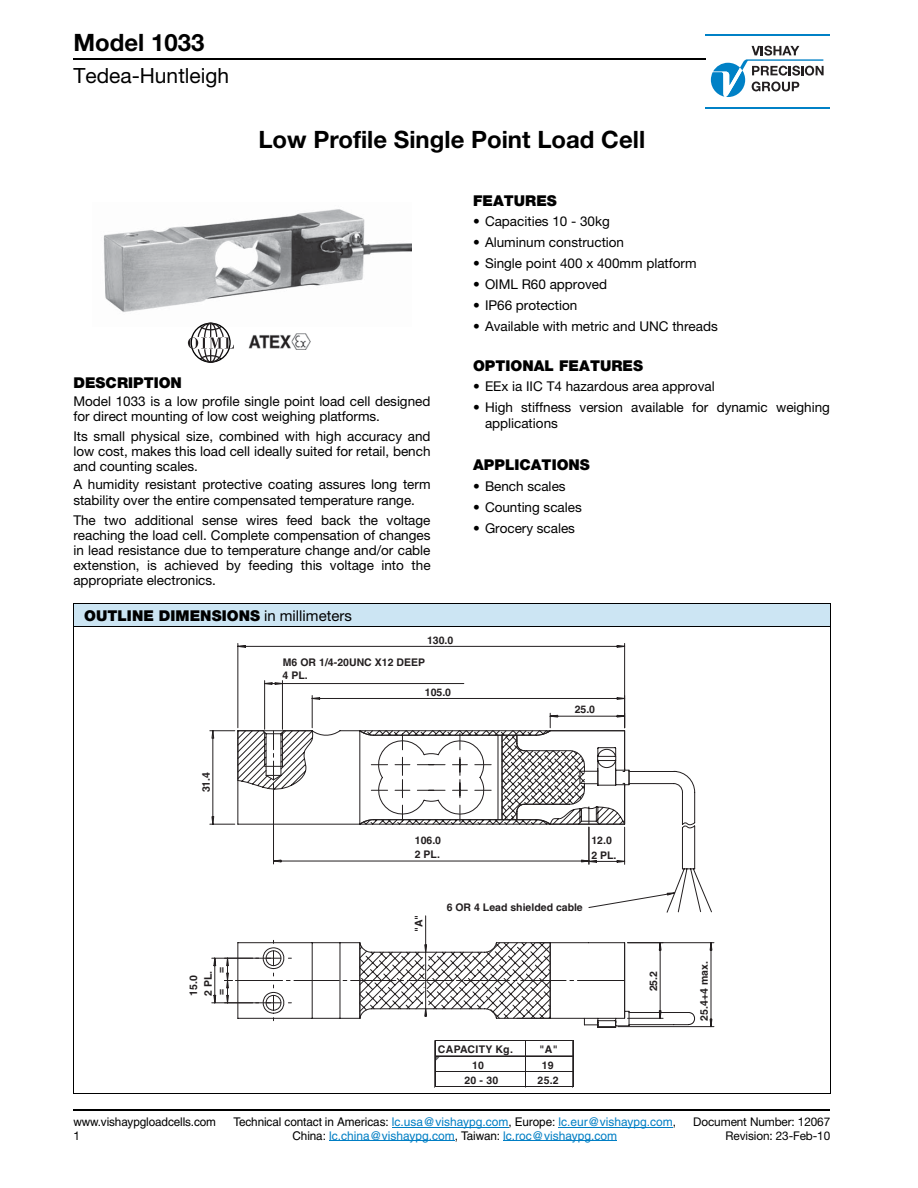
<style>
.page{position:relative;width:918px;height:1188px;background:#fff}
.page>*{position:absolute;margin:0;border:0;box-sizing:border-box;transform-origin:0 0}
.t1{font:700 24px "Helvetica Neue LT Std";color:#000}
.t2{font:21px "Helvetica Neue LT Std";color:#000}
.t3{font:900 15px "Helvetica Neue LT Std";letter-spacing:.005em;color:#000}
.t4{font:13.5px/15px "Helvetica Neue LT Std";color:#000}
.t5{font:12px "Helvetica";color:#007ec4}
.t6{font:12px "Helvetica Neue LT Std";letter-spacing:-.01em;color:#000}
.t7{font:12px "Helvetica";letter-spacing:-.01em;color:#000}
.t8{font:700 10.5px/13px "Helvetica";color:#231f20}
.t9{font:700 10.5px "Helvetica";letter-spacing:.03em;color:#231f20}
.s1{font-weight:400}
.s2{color:#000}
</style>
<div class="page">
<svg style="left:711px;top:46px;width:113px;height:51px"></svg>
<hr style="left:706px;top:34px;width:124px;height:2px;background:#0081c6">
<hr style="left:706px;top:107px;width:124px;height:1px;background:#0081c6">
<hr style="left:392px;top:1127px;width:116px;height:1px;background:#007ec4">
<hr style="left:558px;top:1127px;width:115px;height:1px;background:#007ec4">
<hr style="left:329px;top:1141px;width:126px;height:1px;background:#007ec4">
<hr style="left:503px;top:1141px;width:114px;height:1px;background:#007ec4">
<hr style="left:73px;top:1109px;width:757px;height:2px;background:#000">
<hr style="left:73px;top:59px;width:633px;height:1px;background:#000">
<img style="left:103px;top:209px;width:308px;height:103px">
<svg style="left:188px;top:322px;width:46px;height:41px"></svg>
<img style="left:248px;top:334px;width:62px;height:16px">
<div style="left:73px;top:604px;width:757px;height:23px;background:#cce5f3"></div>
<hr style="left:73px;top:604px;width:1px;height:489px;background:#000">
<hr style="left:830px;top:604px;width:1px;height:489px;background:#000">
<hr style="left:73px;top:603px;width:758px;height:1px;background:#000">
<hr style="left:73px;top:627px;width:758px;height:1px;background:#000">
<hr style="left:73px;top:1093px;width:758px;height:1px;background:#000">
<svg style="left:666px;top:771px;width:46px;height:142px"></svg>
<svg style="left:209px;top:643px;width:416px;height:182px"></svg>
<svg style="left:211px;top:730px;width:4px;height:95px"></svg>
<svg style="left:264px;top:646px;width:412px;height:262px"></svg>
<svg style="left:371px;top:733px;width:305px;height:163px"></svg>
<svg style="left:211px;top:915px;width:503px;height:112px"></svg>
<hr style="left:436px;top:1041px;width:138px;height:1px;background:#231f20">
<hr style="left:436px;top:1056px;width:138px;height:1px;background:#231f20">
<hr style="left:436px;top:1071px;width:138px;height:1px;background:#231f20">
<hr style="left:435px;top:1041px;width:1px;height:46px;background:#231f20">
<hr style="left:525px;top:1041px;width:1px;height:46px;background:#231f20">
<hr style="left:436px;top:1087px;width:138px;height:1px;background:#231f20">
<hr style="left:573px;top:1041px;width:1px;height:46px;background:#231f20">
<h1 class="t1" style="left:73px;top:33px;width:133px">Model 1033</h1>
<h2 class="t2" style="left:73px;top:68px;width:157px">Tedea-Huntleigh</h2>
<h1 class="t1" style="left:258px;top:131px;width:388px">Low Profile Single Point Load Cell</h1>
<p class="t3" style="left:73px;top:377px;width:110px">DESCRIPTION</p>
<p class="t4" style="left:73px;top:395px;width:359px">Model 1033 is a low profile single point load cell designed for direct mounting of low cost weighing platforms.</p>
<p class="t4" style="left:73px;top:430px;width:359px;text-align:justify">Its small physical size, combined with high accuracy and low cost, makes this load cell ideally suited for retail, bench and counting scales.</p>
<p class="t4" style="left:73px;top:477px;width:359px;line-height:16.5px">A humidity resistant protective coating assures long term stability over the entire compensated temperature range.</p>
<p class="t4" style="left:73px;top:514px;width:359px;text-align:justify">The two additional sense wires feed back the voltage reaching the load cell. Complete compensation of changes in lead resistance due to temperature change and/or cable extenstion, is achieved by feeding this voltage into the appropriate electronics.</p>
<p class="t3" style="left:84px;top:610px;width:269px">OUTLINE DIMENSIONS <span class="s1">in millimeters</span></p>
<p class="t8" style="left:427px;top:634px;width:28px">130.0</p>
<p class="t8" style="left:283px;top:657px;width:144px">M6 OR 1/4-20UNC X12 DEEP<br>4 PL.</p>
<p class="t8" style="left:425px;top:686px;width:28px">105.0</p>
<p class="t3" style="left:473px;top:195px;width:85px">FEATURES</p>
<p class="t4" style="left:473px;top:215px;width:138px">• Capacities 10 - 30kg</p>
<p class="t4" style="left:473px;top:236px;width:153px">• Aluminum construction</p>
<p class="t4" style="left:473px;top:257px;width:225px">• Single point 400 x 400mm platform</p>
<p class="t4" style="left:473px;top:278px;width:136px">• OIML R60 approved</p>
<p class="t4" style="left:473px;top:299px;width:106px">• IP66 protection</p>
<p class="t4" style="left:473px;top:320px;width:246px">• Available with metric and UNC threads</p>
<p class="t3" style="left:473px;top:360px;width:172px">OPTIONAL FEATURES</p>
<p class="t4" style="left:473px;top:380px;width:243px">• EEx ia IIC T4 hazardous area approval</p>
<p class="t4" style="left:485px;top:400px;width:347px;line-height:16.5px;text-indent:-12px">• High stiffness version available for dynamic weighing applications</p>
<p class="t3" style="left:473px;top:459px;width:118px">APPLICATIONS</p>
<p class="t4" style="left:473px;top:480px;width:94px">• Bench scales</p>
<p class="t4" style="left:473px;top:501px;width:110px">• Counting scales</p>
<p class="t4" style="left:473px;top:522px;width:104px">• Grocery scales</p>
<p class="t8" style="left:575px;top:704px;width:22px">25.0</p>
<p class="t8" style="left:201px;top:792px;width:22px;rotate:-90deg">31.4</p>
<p class="t8" style="left:415px;top:835px;width:28px">106.0</p>
<p class="t8" style="left:415px;top:849px;width:27px">2 PL.</p>
<p class="t8" style="left:591px;top:835px;width:22px">12.0</p>
<p class="t8" style="left:591px;top:849px;width:27px">2 PL.</p>
<p class="t8" style="left:413px;top:932px;width:19px;rotate:-90deg">"A"</p>
<p class="t8" style="left:447px;top:902px;width:138px">6 OR 4 Lead shielded cable</p>
<p class="t8" style="left:187px;top:996px;width:27px;line-height:14.5px;rotate:-90deg">15.0<br>2 PL.</p>
<p class="t8" style="left:699px;top:1021px;width:61px;rotate:-90deg">25.4+4 max.</p>
<p class="t9" style="left:438px;top:1046px;width:77px">CAPACITY Kg.</p>
<p class="t8" style="left:539px;top:1044px;width:20px">"A"</p>
<p class="t8" style="left:472px;top:1059px;width:13px">10</p>
<p class="t8" style="left:542px;top:1059px;width:13px">19</p>
<p class="t8" style="left:464px;top:1075px;width:35px">20 - 30</p>
<p class="t8" style="left:538px;top:1075px;width:23px">25.2</p>
<p class="t8" style="left:215px;top:973px;width:8px;rotate:-90deg">=</p>
<p class="t8" style="left:648px;top:991px;width:22px;rotate:-90deg">25.2</p>
<p class="t8" style="left:215px;top:995px;width:8px;rotate:-90deg">=</p>
<p class="t7" style="left:73px;top:1118px;width:144px">www.vishaypgloadcells.com</p>
<p class="t5" style="left:233px;top:1118px;width:444px"><span class="s2">Technical contact in Americas:</span> lc.usa@vishaypg.com<span class="s2">, Europe:</span> lc.eur@vishaypg.com<span class="s2">,</span></p>
<p class="t6" style="left:693px;top:1118px;width:139px">Document Number: 12067</p>
<p class="t6" style="left:73px;top:1131px;width:8px">1</p>
<p class="t5" style="left:292px;top:1131px;width:326px"><span class="s2">China:</span> lc.china@vishaypg.com<span class="s2">, Taiwan:</span> lc.roc@vishaypg.com</p>
<p class="t6" style="left:726px;top:1131px;width:106px">Revision: 23-Feb-10</p>
</div>
